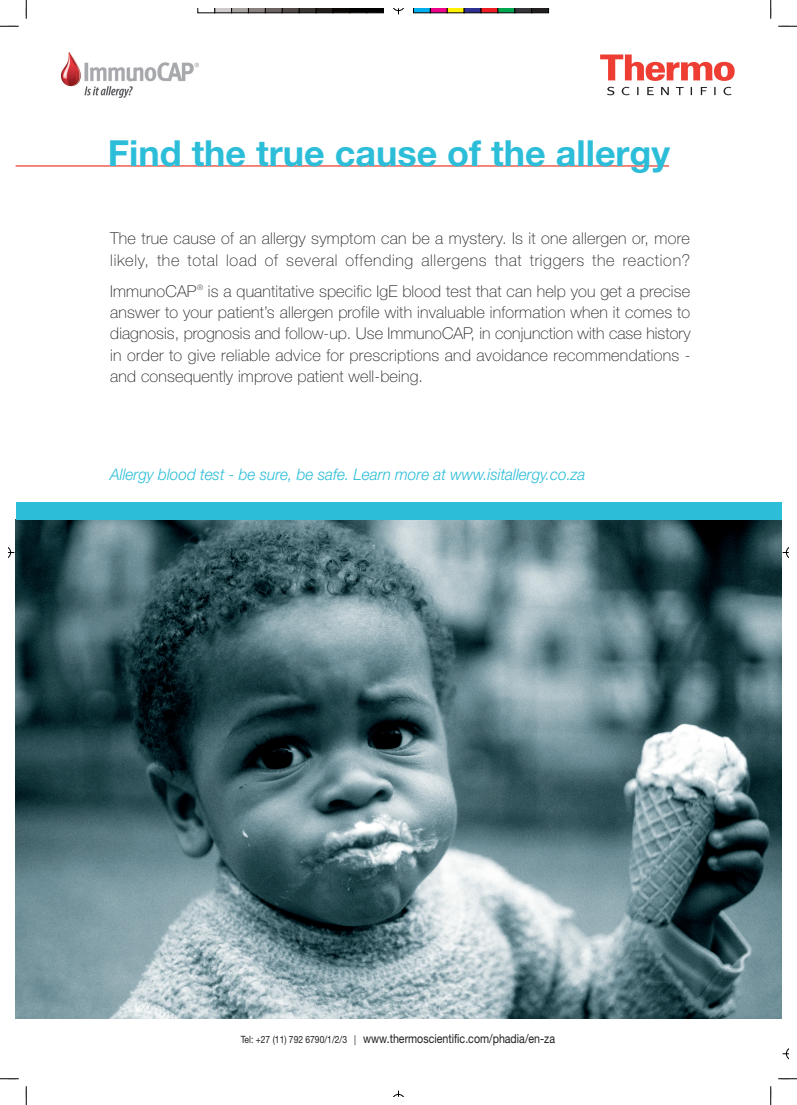
<style>
.page{position:relative;width:797px;height:1105px;background:#fff}
.page>*{position:absolute;margin:0;border:0;box-sizing:border-box;transform-origin:0 0}
.t1{font:700 35.88px "Helvetica Neue LT";color:#2cbdd8}
.t2{font:100 16.25px/21.2px "Helvetica Neue LT Std";letter-spacing:.015em;color:#231f20;text-align:justify}
.t3{font:100 16.25px/21.2px "Helvetica Neue LT Std";letter-spacing:.04em;color:#231f20}
.t4{font:italic 300 16px "Helvetica Neue LT Std";color:#2cbdd8;scale:.96 1}
.t5{font:12.5px "Helvetica Neue";color:#231f20;scale:.85 1}
.s1{font-size:10px}
</style>
<div class="page">
<svg style="left:393px;top:9px;width:11px;height:5px"></svg>
<svg style="left:393px;top:1091px;width:10px;height:5px"></svg>
<svg style="left:9px;top:548px;width:5px;height:10px"></svg>
<svg style="left:782px;top:547px;width:6px;height:11px"></svg>
<svg style="left:782px;top:1049px;width:6px;height:10px"></svg>
<svg style="left:198px;top:9px;width:185px;height:4px"></svg>
<svg style="left:413px;top:9px;width:135px;height:4px"></svg>
<img style="left:62px;top:52px;width:137px;height:45px">
<img style="left:16px;top:519px;width:765px;height:500px">
<div style="left:16px;top:502px;width:765px;height:17px;background:#2cbdd8"></div>
<hr style="left:16px;top:165px;width:653px;height:2px;background:#ee3e34">
<svg style="left:600px;top:55px;width:134px;height:26px"></svg>
<svg style="left:607px;top:87px;width:124px;height:8px"></svg>
<svg style="left:0;top:25px;width:19px;height:2px"></svg>
<svg style="left:778px;top:25px;width:19px;height:2px"></svg>
<svg style="left:0;top:1078px;width:19px;height:1px"></svg>
<svg style="left:778px;top:1078px;width:19px;height:1px"></svg>
<svg style="left:25px;top:0;width:2px;height:19px"></svg>
<svg style="left:25px;top:1086px;width:2px;height:19px"></svg>
<svg style="left:770px;top:0;width:1px;height:19px"></svg>
<svg style="left:770px;top:1086px;width:1px;height:19px"></svg>
<h1 class="t1" style="left:108px;top:131px;width:564px">Find the true cause of the allergy</h1>
<p class="t3" style="left:110px;top:228px;width:581px">The true cause of an allergy symptom can be a mystery. Is it one allergen or, more likely, the total load of several offending allergens that triggers the reaction?</p>
<p class="t2" style="left:110px;top:280px;width:582px">ImmunoCAP<sup>®</sup> is a quantitative specific IgE blood test that can help you get a precise answer to your patient’s allergen profile with invaluable information when it comes to diagnosis, prognosis and follow-up. Use ImmunoCAP, in conjunction with case history in order to give reliable advice for prescriptions and avoidance recommendations - and consequently improve patient well-being.</p>
<p class="t4" style="left:110px;top:465px;width:496px">Allergy blood test - be sure, be safe. Learn more at www.isitallergy.co.za</p>
<p class="t5" style="left:241px;top:1031px;width:371px"><span class="s1">Tel: +27 (11) 792 6790/1/2/3 |</span> www.thermoscientific.com/phadia/en-za</p>
</div>
